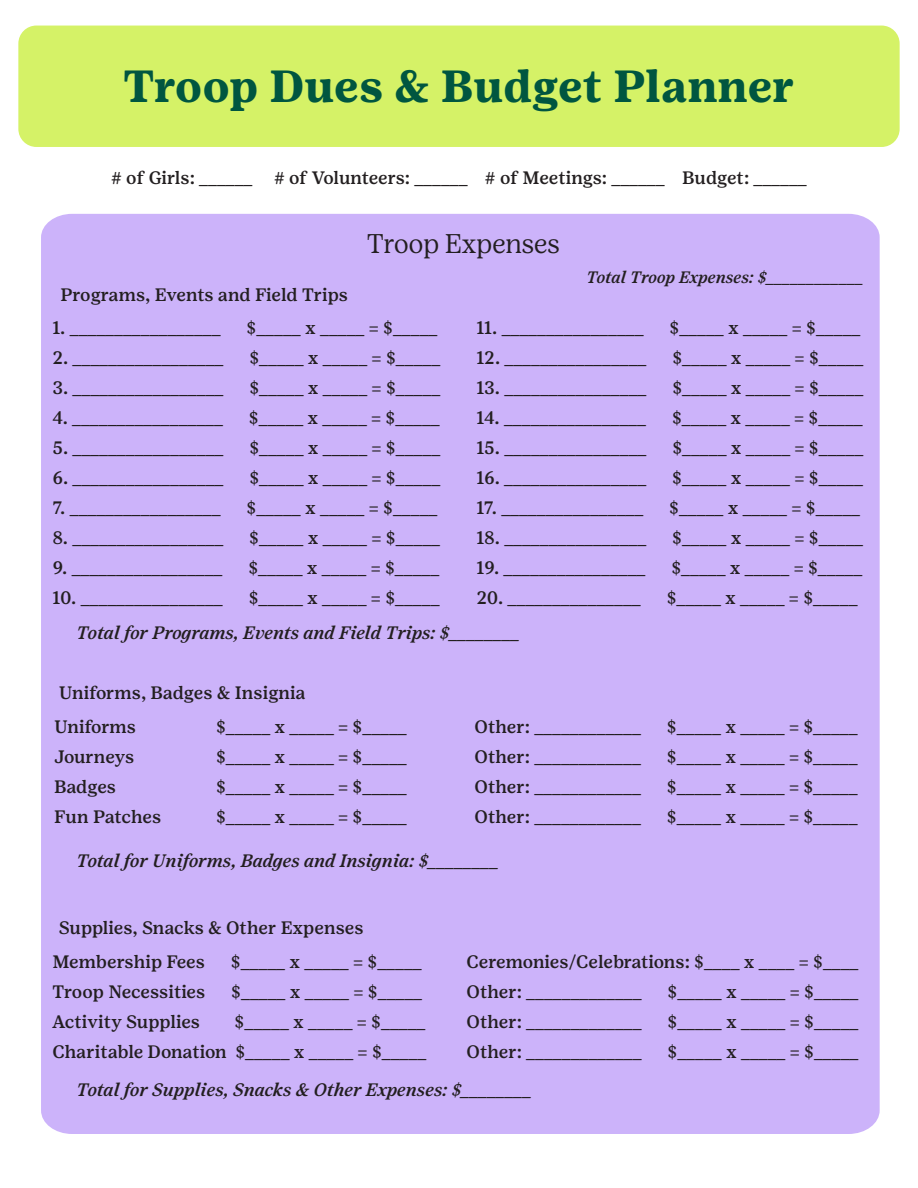
<style>
.page{position:relative;width:918px;height:1188px;background:#fff}
.page>*{position:absolute;margin:0;border:0;box-sizing:border-box;transform-origin:0 0}
.t1{font:700 45px "Girl Scout Text";color:#005640}
.t2{font:300 27px "Girl Scout Display";color:#231f20}
.t3{font:500 18px "Girl Scout Text";color:#231f20}
.t4{font:italic 500 18px "Girl Scout Text";color:#231f20}
.t5{font:italic 500 16.5px "Girl Scout Text";color:#231f20}
</style>
<div class="page">
<div style="left:41px;top:214px;width:839px;height:920px;background:#ccb3fa"></div>
<div style="left:18px;top:26px;width:882px;height:121px;background:#d5f267;border-radius:18px"></div>
<p class="t1" style="left:123px;top:60px;width:673px">Troop Dues &amp; Budget Planner</p>
<p class="t3" style="left:111px;top:167px;width:697px"># of Girls: ______ # of Volunteers: ______ # of Meetings: ______ Budget: ______</p>
<p class="t3" style="left:60px;top:284px;width:289px">Programs, Events and Field Trips</p>
<p class="t2" style="left:367px;top:228px;width:195px">Troop Expenses</p>
<p class="t5" style="left:587px;top:268px;width:279px">Total Troop Expenses: $____________</p>
<p class="t3" style="left:52px;top:318px;width:170px">1. _________________</p>
<p class="t3" style="left:247px;top:318px;width:192px">$_____ x _____ = $_____</p>
<p class="t3" style="left:52px;top:348px;width:173px">2. _________________</p>
<p class="t3" style="left:249px;top:348px;width:192px">$_____ x _____ = $_____</p>
<p class="t3" style="left:52px;top:378px;width:173px">3. _________________</p>
<p class="t3" style="left:249px;top:378px;width:192px">$_____ x _____ = $_____</p>
<p class="t3" style="left:52px;top:408px;width:172px">4. _________________</p>
<p class="t3" style="left:249px;top:408px;width:192px">$_____ x _____ = $_____</p>
<p class="t3" style="left:52px;top:438px;width:173px">5. _________________</p>
<p class="t3" style="left:249px;top:438px;width:192px">$_____ x _____ = $_____</p>
<p class="t3" style="left:52px;top:468px;width:173px">6. _________________</p>
<p class="t3" style="left:249px;top:468px;width:192px">$_____ x _____ = $_____</p>
<p class="t3" style="left:52px;top:498px;width:170px">7. _________________</p>
<p class="t3" style="left:247px;top:498px;width:192px">$_____ x _____ = $_____</p>
<p class="t3" style="left:52px;top:528px;width:172px">8. _________________</p>
<p class="t3" style="left:249px;top:528px;width:192px">$_____ x _____ = $_____</p>
<p class="t3" style="left:52px;top:558px;width:172px">9. _________________</p>
<p class="t3" style="left:248px;top:558px;width:192px">$_____ x _____ = $_____</p>
<p class="t3" style="left:52px;top:588px;width:172px">10. ________________</p>
<p class="t3" style="left:249px;top:588px;width:192px">$_____ x _____ = $_____</p>
<p class="t3" style="left:476px;top:318px;width:169px">11. ________________</p>
<p class="t3" style="left:670px;top:318px;width:192px">$_____ x _____ = $_____</p>
<p class="t3" style="left:476px;top:348px;width:172px">12. ________________</p>
<p class="t3" style="left:672px;top:348px;width:192px">$_____ x _____ = $_____</p>
<p class="t3" style="left:476px;top:378px;width:172px">13. ________________</p>
<p class="t3" style="left:672px;top:378px;width:192px">$_____ x _____ = $_____</p>
<p class="t3" style="left:476px;top:408px;width:171px">14. ________________</p>
<p class="t3" style="left:672px;top:408px;width:192px">$_____ x _____ = $_____</p>
<p class="t3" style="left:476px;top:438px;width:172px">15. ________________</p>
<p class="t3" style="left:672px;top:438px;width:192px">$_____ x _____ = $_____</p>
<p class="t3" style="left:476px;top:468px;width:171px">16. ________________</p>
<p class="t3" style="left:672px;top:468px;width:192px">$_____ x _____ = $_____</p>
<p class="t3" style="left:476px;top:498px;width:168px">17. ________________</p>
<p class="t3" style="left:669px;top:498px;width:192px">$_____ x _____ = $_____</p>
<p class="t3" style="left:476px;top:528px;width:171px">18. ________________</p>
<p class="t3" style="left:672px;top:528px;width:192px">$_____ x _____ = $_____</p>
<p class="t3" style="left:476px;top:558px;width:171px">19. ________________</p>
<p class="t3" style="left:671px;top:558px;width:192px">$_____ x _____ = $_____</p>
<p class="t3" style="left:476px;top:588px;width:166px">20. _______________</p>
<p class="t3" style="left:667px;top:588px;width:192px">$_____ x _____ = $_____</p>
<p class="t4" style="left:76px;top:623px;width:445px">Total for Programs, Events and Field Trips: $________</p>
<p class="t3" style="left:59px;top:683px;width:248px">Uniforms, Badges &amp; Insignia</p>
<p class="t3" style="left:54px;top:716px;width:84px">Uniforms</p>
<p class="t3" style="left:216px;top:716px;width:192px">$_____ x _____ = $_____</p>
<p class="t3" style="left:54px;top:746px;width:82px">Journeys</p>
<p class="t3" style="left:216px;top:746px;width:192px">$_____ x _____ = $_____</p>
<p class="t3" style="left:54px;top:776px;width:64px">Badges</p>
<p class="t3" style="left:216px;top:776px;width:192px">$_____ x _____ = $_____</p>
<p class="t3" style="left:54px;top:806px;width:109px">Fun Patches</p>
<p class="t3" style="left:216px;top:806px;width:192px">$_____ x _____ = $_____</p>
<p class="t3" style="left:475px;top:716px;width:168px">Other: ____________</p>
<p class="t3" style="left:667px;top:716px;width:192px">$_____ x _____ = $_____</p>
<p class="t3" style="left:475px;top:746px;width:168px">Other: ____________</p>
<p class="t3" style="left:667px;top:746px;width:192px">$_____ x _____ = $_____</p>
<p class="t3" style="left:475px;top:776px;width:168px">Other: ____________</p>
<p class="t3" style="left:667px;top:776px;width:192px">$_____ x _____ = $_____</p>
<p class="t3" style="left:475px;top:806px;width:168px">Other: ____________</p>
<p class="t3" style="left:667px;top:806px;width:192px">$_____ x _____ = $_____</p>
<p class="t4" style="left:76px;top:850px;width:424px">Total for Uniforms, Badges and Insignia: $________</p>
<p class="t3" style="left:59px;top:918px;width:306px">Supplies, Snacks &amp; Other Expenses</p>
<p class="t3" style="left:52px;top:951px;width:154px">Membership Fees</p>
<p class="t3" style="left:231px;top:951px;width:192px">$_____ x _____ = $_____</p>
<p class="t3" style="left:52px;top:981px;width:154px">Troop Necessities</p>
<p class="t3" style="left:231px;top:981px;width:192px">$_____ x _____ = $_____</p>
<p class="t3" style="left:52px;top:1011px;width:149px">Activity Supplies</p>
<p class="t3" style="left:235px;top:1011px;width:192px">$_____ x _____ = $_____</p>
<p class="t3" style="left:52px;top:1041px;width:375px">Charitable Donation $_____ x _____ = $_____</p>
<p class="t3" style="left:467px;top:951px;width:393px">Ceremonies/Celebrations: $____ x ____ = $____</p>
<p class="t3" style="left:467px;top:981px;width:177px">Other: _____________</p>
<p class="t3" style="left:668px;top:981px;width:192px">$_____ x _____ = $_____</p>
<p class="t3" style="left:467px;top:1011px;width:177px">Other: _____________</p>
<p class="t3" style="left:668px;top:1011px;width:192px">$_____ x _____ = $_____</p>
<p class="t3" style="left:467px;top:1041px;width:177px">Other: _____________</p>
<p class="t3" style="left:668px;top:1041px;width:192px">$_____ x _____ = $_____</p>
<p class="t4" style="left:76px;top:1079px;width:457px">Total for Supplies, Snacks &amp; Other Expenses: $________</p>
</div>
